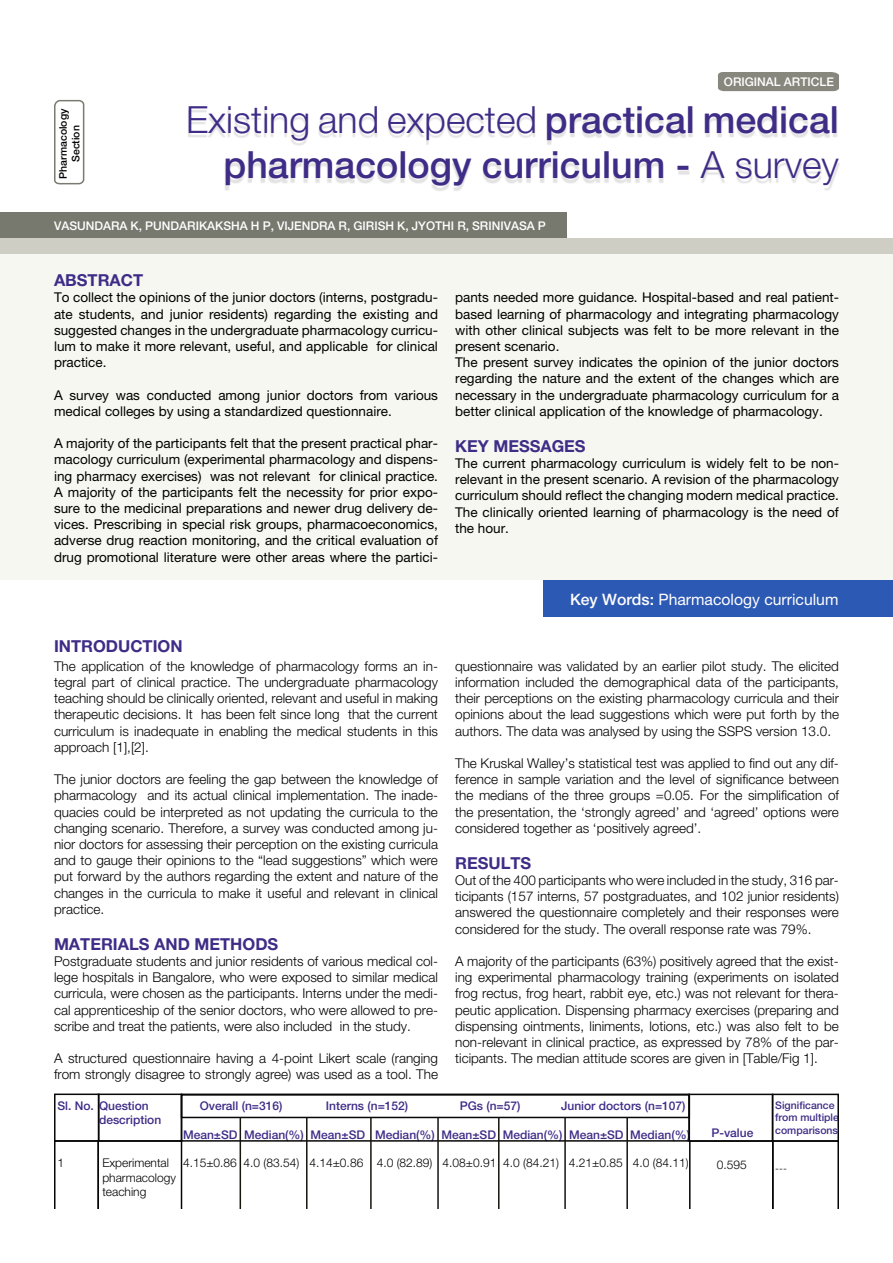
<style>
.page{position:relative;width:893px;height:1263px;background:#fff}
.page>*{position:absolute;margin:0;border:0;box-sizing:border-box;transform-origin:0 0}
.t1{font:500 37.5px/45px "Helvetica Neue";color:#3f2c87;text-align:right}
.t2{font:700 16.5px "Helvetica Neue";color:#3f2c87}
.t3{font:15.75px "Helvetica Neue";color:#fffefe}
.t4{font:300 13.5px/16.2px "Helvetica Neue";color:#000;text-align:justify}
.t5{font:13.5px/16.2px "Helvetica Neue";color:#000;text-align:justify}
.t6{font:500 12px/14.4px "Helvetica Neue";color:#3f2c87}
.t7{font:300 12px/14.4px "Helvetica Neue";color:#000}
.t8{font:500 12px "Helvetica Neue";color:#fff}
.t9{font:500 10.5px/12.6px "Helvetica Neue";color:#3f2c87}
.t10{font:500 10.5px/12.6px "Helvetica Neue";color:#000;text-align:center}
.t11{font:300 10.5px "Helvetica Neue";color:#000}
.s1{font-weight:300}
.s2{font-weight:500}
</style>
<div class="page">
<div style="left:0;top:213px;width:566px;height:25px;background:#77786e"></div>
<div style="left:0;top:238px;width:893px;height:16px;background:#cfcec5"></div>
<div style="left:0;top:254px;width:893px;height:326px;background:#f6f7f0"></div>
<div style="left:717px;top:72px;width:122px;height:19px;background:#87877d"></div>
<svg style="left:54px;top:99px;width:31px;height:86px"></svg>
<div style="left:543px;top:580px;width:350px;height:36px;background:#2c59b3"></div>
<div style="left:188px;top:109px;width:652px;height:83px;background:#a49fa0;opacity:.3"></div>
<div style="left:181px;top:1093px;width:509px;height:49px;border:2px solid #080707"></div>
<div style="left:181px;top:1094px;width:509px;height:24px;border:2px solid #080707"></div>
<div style="left:54px;top:1093px;width:45px;height:49px;border:2px solid #080707"></div>
<div style="left:688px;top:1094px;width:85px;height:48px;border:2px solid #080707"></div>
<div style="left:772px;top:1094px;width:67px;height:48px;border:2px solid #080707"></div>
<div style="left:98px;top:1093px;width:84px;height:49px;border:2px solid #080707"></div>
<div style="left:54px;top:1140px;width:45px;height:70px;border:2px solid #060606"></div>
<div style="left:98px;top:1140px;width:84px;height:70px;border:2px solid #060606"></div>
<div style="left:689px;top:1140px;width:85px;height:70px;border:2px solid #060606"></div>
<div style="left:772px;top:1140px;width:67px;height:70px;border:2px solid #060606"></div>
<hr style="left:240px;top:1117px;width:1px;height:92px;background:#16140e">
<hr style="left:306px;top:1117px;width:2px;height:92px;background:#16140e">
<hr style="left:370px;top:1117px;width:2px;height:92px;background:#16140e">
<hr style="left:437px;top:1117px;width:2px;height:92px;background:#16140e">
<hr style="left:498px;top:1117px;width:2px;height:92px;background:#16140e">
<hr style="left:564px;top:1117px;width:2px;height:92px;background:#16140e">
<hr style="left:626px;top:1117px;width:2px;height:92px;background:#16140e">
<p class="t8" style="left:724px;top:75px;width:112px">ORIGINAL ARTICLE</p>
<p class="t10" style="left:57px;top:179px;width:72px;rotate:-90deg">Pharmacology<br>Section</p>
<h1 class="t1" style="left:186px;top:97px;width:654px"><span class="s1">Existing and expected</span> practical medical pharmacology curriculum - <span class="s1">A survey</span></h1>
<p class="t8" style="left:54px;top:219px;width:493px">VASUNDARA K, PUNDARIKAKSHA H P, VIJENDRA R, GIRISH K, JYOTHI R, SRINIVASA P</p>
<p class="t2" style="left:54px;top:269px;width:91px">ABSTRACT</p>
<p class="t5" style="left:54px;top:289px;width:386px">To collect the opinions of the junior doctors (interns, postgradu&shy;ate students, and junior residents) regarding the existing and suggested changes in the undergraduate pharmacology curricu&shy;lum to make it more relevant, useful, and applicable for clinical practice.</p>
<p class="t5" style="left:54px;top:386px;width:385px">A survey was conducted among junior doctors from various medical colleges by using a standardized questionnaire.</p>
<p class="t5" style="left:54px;top:435px;width:386px">A majority of the participants felt that the present practical phar&shy;macology curriculum (experimental pharmacology and dispens&shy;ing pharmacy exercises) was not relevant for clinical practice.<br>A majority of the participants felt the necessity for prior expo&shy;sure to the medicinal preparations and newer drug delivery de&shy;vices. Prescribing in special risk groups, pharmacoeconomics, adverse drug reaction monitoring, and the critical evaluation of drug promotional literature were other areas where the partici-</p>
<p class="t2" style="left:54px;top:636px;width:130px">INTRODUCTION</p>
<p class="t4" style="left:54px;top:657px;width:386px">The application of the knowledge of pharmacology forms an in&shy;tegral part of clinical practice. The undergraduate pharmacology teaching should be clinically oriented, relevant and useful in making therapeutic decisions. It has been felt since long that the current curriculum is inadequate in enabling the medical students in this approach [1],[2].</p>
<p class="t4" style="left:54px;top:771px;width:386px">The junior doctors are feeling the gap between the knowledge of pharmacology and its actual clinical implementation. The inade&shy;quacies could be interpreted as not updating the curricula to the changing scenario. Therefore, a survey was conducted among ju&shy;nior doctors for assessing their perception on the existing curricula and to gauge their opinions to the “lead suggestions” which were put forward by the authors regarding the extent and nature of the changes in the curricula to make it useful and relevant in clinical practice.</p>
<p class="t2" style="left:54px;top:934px;width:226px">MATERIALS AND METHODS</p>
<p class="t4" style="left:54px;top:953px;width:386px">Postgraduate students and junior residents of various medical col&shy;lege hospitals in Bangalore, who were exposed to similar medical curricula, were chosen as the participants. Interns under the medi&shy;cal apprenticeship of the senior doctors, who were allowed to pre&shy;scribe and treat the patients, were also included in the study.</p>
<p class="t4" style="left:54px;top:1050px;width:386px">A structured questionnaire having a 4-point Likert scale (ranging from strongly disagree to strongly agree) was used as a tool. The</p>
<p class="t5" style="left:455px;top:289px;width:385px;text-align:left">pants needed more guidance. Hospital-based and real patient&shy;based learning of pharmacology and integrating pharmacology with other clinical subjects was felt to be more relevant in the present scenario.<br>The present survey indicates the opinion of the junior doctors regarding the nature and the extent of the changes which are necessary in the undergraduate pharmacology curriculum for a better clinical application of the knowledge of pharmacology.</p>
<p class="t2" style="left:455px;top:436px;width:132px">KEY MESSAGES</p>
<p class="t5" style="left:455px;top:455px;width:385px">The current pharmacology curriculum is widely felt to be non&shy;relevant in the present scenario. A revision of the pharmacology curriculum should reflect the changing modern medical practice.<br>The clinically oriented learning of pharmacology is the need of the hour.</p>
<p class="t3" style="left:570px;top:590px;width:270px"><span class="s2">Key Words:</span> Pharmacology curriculum</p>
<p class="t4" style="left:455px;top:657px;width:385px">questionnaire was validated by an earlier pilot study. The elicited information included the demographical data of the participants, their perceptions on the existing pharmacology curricula and their opinions about the lead suggestions which were put forth by the authors. The data was analysed by using the SSPS version 13.0.</p>
<p class="t4" style="left:455px;top:755px;width:385px">The Kruskal Walley’s statistical test was applied to find out any dif&shy;ference in sample variation and the level of significance between the medians of the three groups =0.05. For the simplification of the presentation, the ‘strongly agreed’ and ‘agreed’ options were considered together as ‘positively agreed’.</p>
<p class="t2" style="left:455px;top:853px;width:78px">RESULTS</p>
<p class="t4" style="left:455px;top:872px;width:385px">Out of the 400 participants who were included in the study, 316 par&shy;ticipants (157 interns, 57 postgraduates, and 102 junior residents) answered the questionnaire completely and their responses were considered for the study. The overall response rate was 79%.</p>
<p class="t4" style="left:455px;top:953px;width:385px">A majority of the participants (63%) positively agreed that the exist&shy;ing experimental pharmacology training (experiments on isolated frog rectus, frog heart, rabbit eye, etc.) was not relevant for thera&shy;peutic application. Dispensing pharmacy exercises (preparing and dispensing ointments, liniments, lotions, etc.) was also felt to be non-relevant in clinical practice, as expressed by 78% of the par&shy;ticipants. The median attitude scores are given in [Table/Fig 1].</p>
<p class="t6" style="left:99px;top:1098px;width:64px;text-indent:-42px">Sl. No. Question description</p>
<p class="t7" style="left:102px;top:1155px;width:75px">Experimental pharmacology teaching</p>
<p class="t6" style="left:200px;top:1098px;width:84px">Overall (n=316)</p>
<p class="t6" style="left:326px;top:1098px;width:84px">Interns (n=152)</p>
<p class="t6" style="left:460px;top:1098px;width:62px">PGs (n=57)</p>
<p class="t6" style="left:561px;top:1098px;width:126px">Junior doctors (n=107)</p>
<p class="t6" style="left:183px;top:1127px;width:509px">Mean±SD Median(%) Mean±SD Median(%) Mean±SD Median(%) Mean±SD Median(%)</p>
<p class="t7" style="left:183px;top:1156px;width:507px">4.15±0.86 4.0 (83.54) 4.14±0.86 4.0 (82.89) 4.08±0.91 4.0 (84.21) 4.21±0.85 4.0 (84.11)</p>
<p class="t7" style="left:57px;top:1156px;width:8px">1</p>
<p class="t6" style="left:711px;top:1125px;width:44px">P-value</p>
<p class="t7" style="left:717px;top:1157px;width:32px">0.595</p>
<p class="t9" style="left:775px;top:1098px;width:65px">Significance from multiple comparisons</p>
<p class="t11" style="left:775px;top:1161px;width:13px">---</p>
</div>
